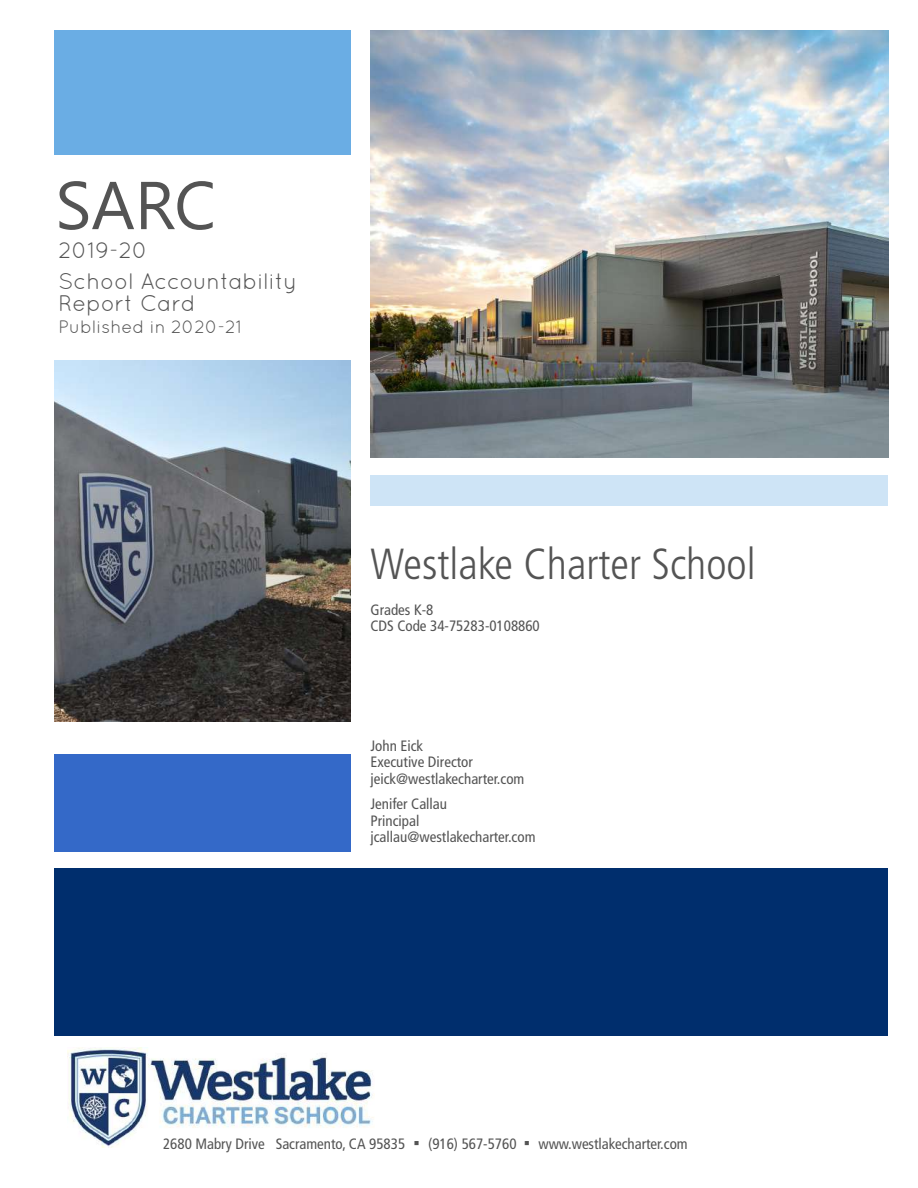
<style>
.page{position:relative;width:918px;height:1188px;background:#fff}
.page>*{position:absolute;margin:0;border:0;box-sizing:border-box;transform-origin:0 0}
.t1{font:300 condensed 43.5px "Frutiger LT Std";color:#545454}
.t2{font:22.5px/22.5px "Quicksand";color:#545454}
.t3{font:18px "Quicksand";color:#545454}
.t4{font:condensed 15px/16.5px "Frutiger LT Std";color:#545454}
.s1{font-family:"Arial";font-stretch:normal;font-size:18px}
</style>
<div class="page">
<div style="left:54px;top:868px;width:834px;height:168px;background:#002e6d"></div>
<img style="left:54px;top:361px;width:297px;height:360px">
<img style="left:370px;top:30px;width:518px;height:428px">
<div style="left:54px;top:755px;width:297px;height:97px;background:#3469c8"></div>
<div style="left:54px;top:30px;width:297px;height:124px;background:#6aade4"></div>
<div style="left:370px;top:475px;width:518px;height:31px;background:#cee4f6"></div>
<img style="left:68px;top:1047px;width:306px;height:101px">
<h2 class="t2" style="left:58px;top:238px;width:91px">2019-20</h2>
<h2 class="t2" style="left:58px;top:269px;width:240px">School Accountability<br>Report Card</h2>
<p class="t3" style="left:58px;top:316px;width:185px">Published in 2020-21</p>
<h1 class="t1" style="left:370px;top:539px;width:387px">Westlake Charter School</h1>
<p class="t4" style="left:370px;top:601px;width:171px">Grades K-8<br>CDS Code 34-75283-0108860</p>
<p class="t4" style="left:370px;top:737px;width:155px">John Eick<br>Executive Director jeick@westlakecharter.com</p>
<p class="t4" style="left:370px;top:796px;width:167px">Jenifer Callau<br>Principal jcallau@westlakecharter.com</p>
<p class="t4" style="left:163px;top:1135px;width:526px">2680 Mabry Drive Sacramento, CA 95835 <span class="s1">▪</span> (916) 567-5760 <span class="s1">▪</span> www.westlakecharter.com</p>
</div>
